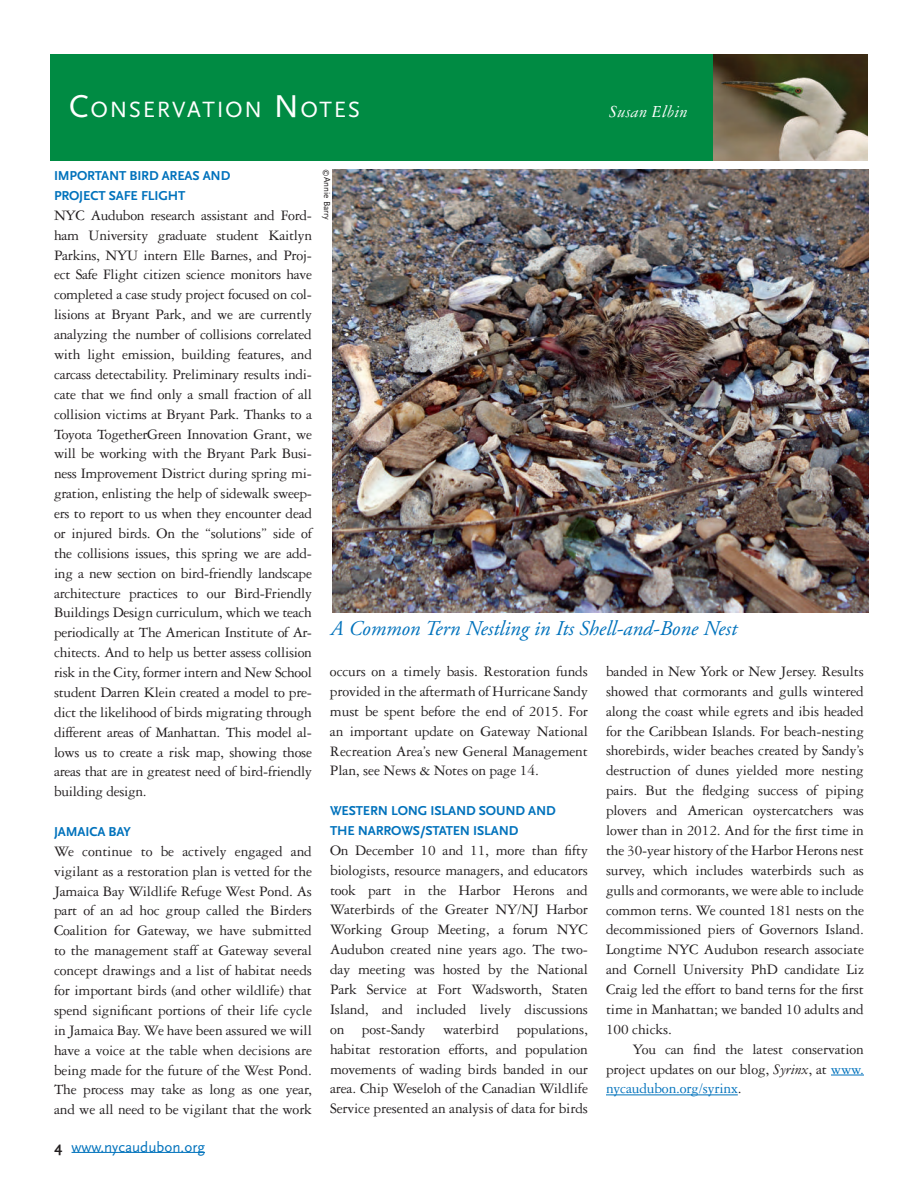
<style>
.page{position:relative;width:918px;height:1188px;background:#fff}
.page>*{position:absolute;margin:0;border:0;box-sizing:border-box;transform-origin:0 0}
.t1{font:23.1px "Scala Sans Caps";letter-spacing:.07em;color:#fff}
.t2{font:italic 21px "Adobe Garamond Pro";color:#0072bc}
.t3{font:italic 18px "Garamond Three";letter-spacing:.01em;color:#fff}
.t4{font:15.3px/20px "Garamond Three";letter-spacing:-.01em;color:#231f20;text-align:justify}
.t5{font:15px "Scala Sans";color:#0072bc}
.t6{font:700 13.5px/19.8px "Scala Sans";letter-spacing:-.01em;color:#0072bc}
.t7{font:9px "Scala Sans";color:#231f20}
.s1{font-size:33px}
.s2{font-size:7.5px}
.s3{font-style:italic}
.s4{color:#0072bc}
.s5{font-weight:700;color:#231f20}
</style>
<div class="page">
<hr style="left:72px;top:1152px;width:133px;height:1px;background:#0072bc">
<hr style="left:831px;top:1075px;width:33px;height:1px;background:#0072bc">
<hr style="left:606px;top:1095px;width:132px;height:1px;background:#0072bc">
<div style="left:50px;top:54px;width:810px;height:106px;background:#008b43"></div>
<img style="left:713px;top:54px;width:154px;height:106px">
<img style="left:333px;top:169px;width:535px;height:443px">
<h1 class="t1" style="left:69px;top:97px;width:293px"><span class="s1">C</span>ONSERVATION <span class="s1">N</span> OTES</h1>
<p class="t3" style="left:609px;top:102px;width:80px">Susan Elbin</p>
<p class="t6" style="left:54px;top:166px;width:178px">IMPORTANT BIRD AREAS AND<br>PROJECT SAFE FLIGHT</p>
<p class="t4" style="left:54px;top:205px;width:260px">NYC Audubon research assistant and Ford&shy;ham University graduate student Kaitlyn Parkins, NYU intern Elle Barnes, and Proj&shy;ect Safe Flight citizen science monitors have completed a case study project focused on col&shy;lisions at Bryant Park, and we are currently analyzing the number of collisions correlated with light emission, building features, and carcass detectability. Preliminary results indi&shy;cate that we find only a small fraction of all collision victims at Bryant Park. Thanks to a Toyota TogetherGreen Innovation Grant, we will be working with the Bryant Park Busi&shy;ness Improvement District during spring mi&shy;gration, enlisting the help of sidewalk sweep&shy;ers to report to us when they encounter dead or injured birds. On the “solutions” side of the collisions issues, this spring we are add&shy;ing a new section on bird-friendly landscape architecture practices to our Bird-Friendly Buildings Design curriculum, which we teach periodically at The American Institute of Ar&shy;chitects. And to help us better assess collision risk in the City, former intern and New School student Darren Klein created a model to pre&shy;dict the likelihood of birds migrating through different areas of Manhattan. This model al&shy;lows us to create a risk map, showing those areas that are in greatest need of bird-friendly building design.</p>
<p class="t6" style="left:54px;top:822px;width:79px">JAMAICA BAY</p>
<p class="t4" style="left:54px;top:841px;width:260px">We continue to be actively engaged and vigilant as a restoration plan is vetted for the Jamaica Bay Wildlife Refuge West Pond. As part of an ad hoc group called the Birders Coalition for Gateway, we have submitted to the management staff at Gateway several concept drawings and a list of habitat needs for important birds (and other wildlife) that spend significant portions of their life cycle in Jamaica Bay. We have been assured we will have a voice at the table when decisions are being made for the future of the West Pond.<br>The process may take as long as one year, and we all need to be vigilant that the work</p>
<p class="t7" style="left:332px;top:169px;width:52px;rotate:90deg"><span class="s2">©</span>Annie Barry</p>
<h2 class="t2" style="left:331px;top:616px;width:408px">A Common Tern Nestling in Its Shell-and-Bone Nest</h2>
<p class="t4" style="left:330px;top:661px;width:259px">occurs on a timely basis. Restoration funds provided in the aftermath of Hurricane Sandy must be spent before the end of 2015. For an important update on Gateway National Recreation Area’s new General Management Plan, see News &amp; Notes on page 14.</p>
<p class="t6" style="left:330px;top:801px;width:227px">WESTERN LONG ISLAND SOUND AND<br>THE NARROWS/STATEN</p>
<p class="t6" style="left:473px;top:821px;width:14px">ISLAND</p>
<p class="t4" style="left:330px;top:840px;width:260px">On December 10 and 11, more than fifty biologists, resource managers, and educators took part in the Harbor Herons and Waterbirds of the Greater NY/NJ Harbor Working Group Meeting, a forum NYC Audubon created nine years ago. The two&shy;day meeting was hosted by the National Park Service at Fort Wadsworth, Staten Island, and included lively discussions on post-Sandy waterbird populations, habitat restoration efforts, and population movements of wading birds banded in our area. Chip Weseloh of the Canadian Wildlife Service presented an analysis of data for birds</p>
<p class="t4" style="left:606px;top:661px;width:260px">banded in New York or New Jersey. Results showed that cormorants and gulls wintered along the coast while egrets and ibis headed for the Caribbean Islands. For beach-nesting shorebirds, wider beaches created by Sandy’s destruction of dunes yielded more nesting pairs. But the fledging success of piping plovers and American oystercatchers was lower than in 2012. And for the first time in the 30-year history of the Harbor Herons nest survey, which includes waterbirds such as gulls and cormorants, we were able to include common terns. We counted 181 nests on the decommissioned piers of Governors Island.<br>Longtime NYC Audubon research associate and Cornell University PhD candidate Liz Craig led the effort to band terns for the first time in Manhattan; we banded 10 adults and 100 chicks.</p>
<p class="t4" style="left:606px;top:1039px;width:260px;text-indent:27px">You can find the latest conservation project updates on our blog, <span class="s3">Syrinx</span>, at <span class="s4">www. nycaudubon.org/syrinx</span>.</p>
<p class="t5" style="left:55px;top:1139px;width:152px"><span class="s5">4</span> www.nycaudubon.org</p>
</div>
